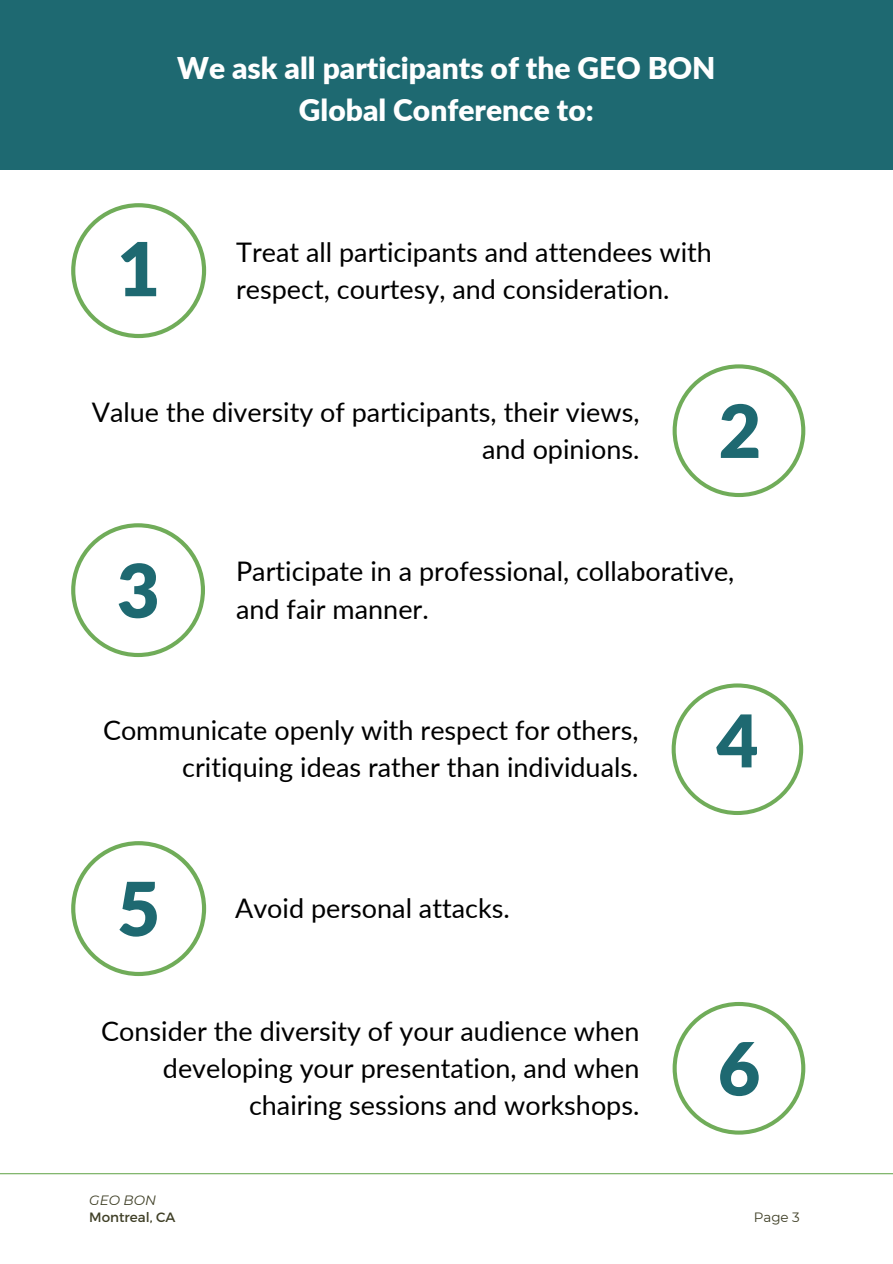
<style>
.page{position:relative;width:893px;height:1264px;background:#fff}
.page>*{position:absolute;margin:0;border:0;box-sizing:border-box;transform-origin:0 0}
.t1{font:900 74.4px "Lato";color:#1e6971}
.t2{font:900 74.1px "Lato";color:#1e6971}
.t3{font:900 73.35px "Lato";color:#1e6971}
.t4{font:900 72.6px "Lato";color:#1e6971}
.t5{font:900 30px "Lato";color:#fff}
.t6{font:27px/37px "Lato";color:#000;text-align:right}
.t7{font:13.5px "Montserrat";color:#3f3f26}
.t8{font:italic 13.5px "Montserrat";color:#3f3f26}
</style>
<div class="page">
<hr style="left:0;top:1173px;width:892px;height:1px;background:#70ac59">
<div style="left:0;top:0;width:892px;height:170px;background:#1e6971"></div>
<svg style="left:71px;top:203px;width:135px;height:135px"></svg>
<svg style="left:671px;top:683px;width:132px;height:132px"></svg>
<svg style="left:672px;top:1002px;width:133px;height:132px"></svg>
<svg style="left:672px;top:364px;width:133px;height:133px"></svg>
<svg style="left:71px;top:523px;width:134px;height:134px"></svg>
<svg style="left:71px;top:841px;width:135px;height:135px"></svg>
<p class="t5" style="left:177px;top:49px;width:540px">We ask all participants of the GEO BON</p>
<p class="t5" style="left:299px;top:91px;width:296px">Global Conference to:</p>
<p class="t1" style="left:117px;top:223px;width:45px">1</p>
<p class="t6" style="left:236px;top:233px;width:477px;text-align:left">Treat all participants and attendees with respect, courtesy, and consideration.</p>
<p class="t6" style="left:92px;top:393px;width:549px">Value the diversity of participants, their views, and opinions.</p>
<p class="t3" style="left:718px;top:385px;width:44px">2</p>
<p class="t2" style="left:117px;top:544px;width:44px">3</p>
<p class="t6" style="left:236px;top:552px;width:500px">Participate in a professional, collaborative,</p>
<p class="t6" style="left:236px;top:589px;width:194px">and fair manner.</p>
<p class="t6" style="left:103px;top:711px;width:537px">Communicate openly with respect for others, critiquing ideas rather than individuals.</p>
<p class="t1" style="left:117px;top:862px;width:45px">5</p>
<p class="t6" style="left:235px;top:889px;width:276px">Avoid personal attacks.</p>
<p class="t6" style="left:101px;top:1011px;width:539px">Consider the diversity of your audience when developing your presentation, and when chairing sessions and workshops.</p>
<p class="t8" style="left:89px;top:1192px;width:68px">GEO BON</p>
<p class="t7" style="left:89px;top:1208px;width:88px">Montreal, CA</p>
<p class="t4" style="left:716px;top:695px;width:44px">4</p>
<p class="t3" style="left:717px;top:1023px;width:44px">6</p>
<p class="t7" style="left:753px;top:1208px;width:48px">Page 3</p>
</div>
